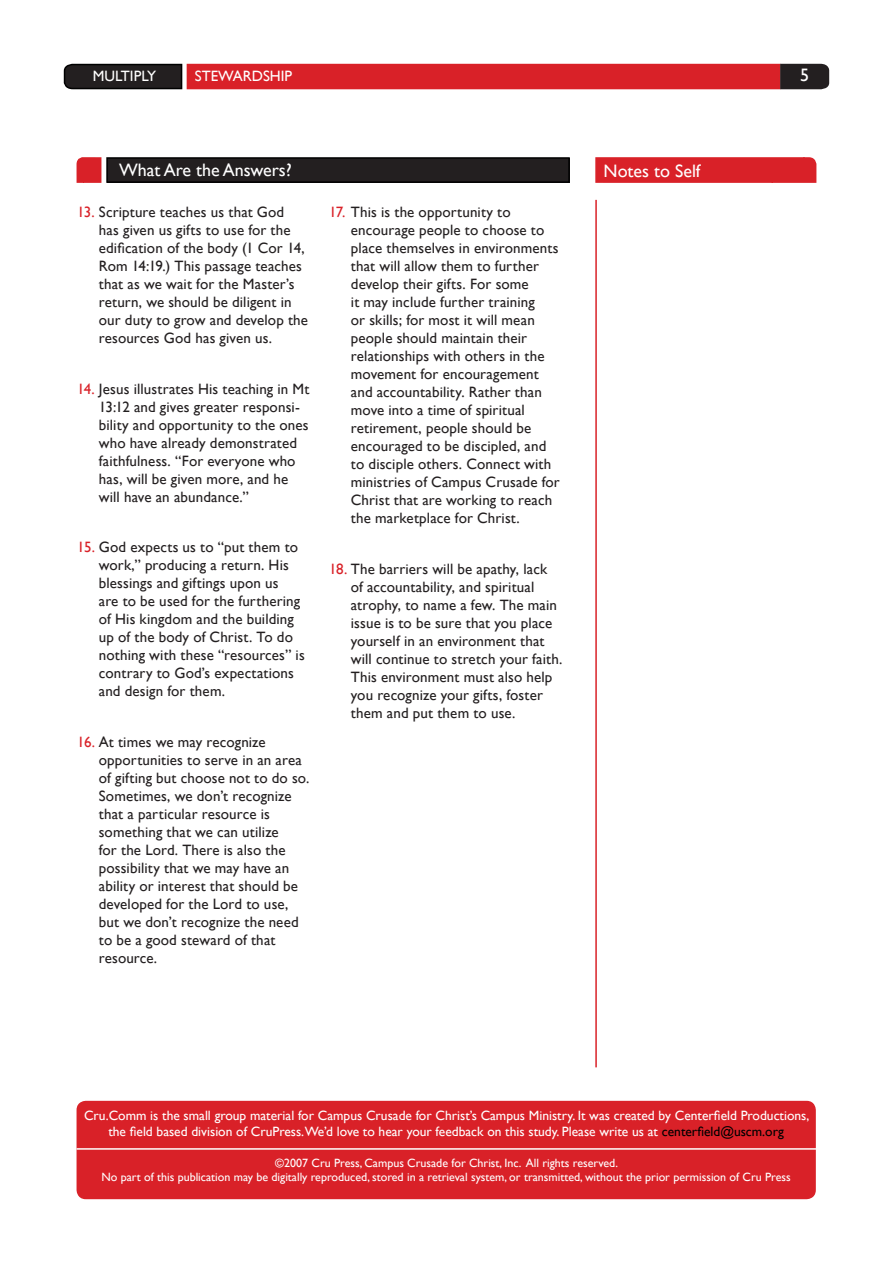
<style>
.page{position:relative;width:893px;height:1263px;background:#fff}
.page>*{position:absolute;margin:0;border:0;box-sizing:border-box;transform-origin:0 0}
.t1{font:18px "Gill Sans";color:#fff}
.Questions{font:15px/18px "Gill Sans";letter-spacing:.01em;color:#231f20}
.t2{font:15px "Gill Sans";color:#fff}
.t3{font:13.5px/16.2px "Gill Sans";color:#fff;text-align:center}
.t4{font:12px/14.4px "Gill Sans";color:#fff;text-align:center}
.s1{color:#d92128}
.s2{color:#000}
</style>
<div class="page">
<div style="left:107px;top:158px;width:462px;height:24px;background:#231f20"></div>
<div style="left:106px;top:157px;width:464px;height:26px;border:2px solid #000"></div>
<svg style="left:76px;top:157px;width:26px;height:26px"></svg>
<hr style="left:595px;top:200px;width:2px;height:867px;background:#d92128">
<div style="left:77px;top:1101px;width:738px;height:97px;background:#d92128;border-radius:9px"></div>
<div style="left:77px;top:1101px;width:739px;height:98px;border:2px solid #d92128;border-radius:9px"></div>
<hr style="left:77px;top:1148px;width:739px;height:2px;background:#fff">
<svg style="left:595px;top:157px;width:222px;height:26px;background:#d9252c"></svg>
<div style="left:187px;top:64px;width:593px;height:25px;background:#d92128"></div>
<svg style="left:63px;top:63px;width:120px;height:27px;background:#2e2b2c"></svg>
<svg style="left:780px;top:64px;width:49px;height:25px"></svg>
<p class="t2" style="left:93px;top:67px;width:65px">MULTIPLY</p>
<p class="t2" style="left:195px;top:67px;width:99px">STEWARDSHIP</p>
<p class="t1" style="left:800px;top:65px;width:10px">5</p>
<p class="t1" style="left:119px;top:160px;width:174px">What Are the Answers?</p>
<p class="Questions" style="left:99px;top:204px;width:211px;text-indent:-22px"><span class="s1">13.</span> Scripture teaches us that God has given us gifts to use for the edification of the body (1 Cor 14,<br>Rom 14:19.) This passage teaches that as we wait for the Master’s return, we should be diligent in our duty to grow and develop the resources God has given us.</p>
<p class="Questions" style="left:99px;top:380px;width:212px;text-indent:-22px"><span class="s1">14.</span> Jesus illustrates His teaching in Mt<br>13:12 and gives greater responsi&shy;bility and opportunity to the ones who have already demonstrated faithfulness. “For everyone who has, will be given more, and he will have an abundance.”</p>
<p class="Questions" style="left:99px;top:538px;width:207px;text-indent:-22px"><span class="s1">15.</span> God expects us to “put them to work,” producing a return. His blessings and giftings upon us<br>are to be used for the furthering of His kingdom and the building up of the body of Christ. To do nothing with these “resources” is contrary to God’s expectations and design for them.</p>
<p class="Questions" style="left:99px;top:733px;width:212px;text-indent:-22px"><span class="s1">16.</span> At times we may recognize opportunities to serve in an area of gifting but choose not to do so.<br>Sometimes, we don’t recognize that a particular resource is something that we can utilize<br>for the Lord. There is also the possibility that we may have an ability or interest that should be developed for the Lord to use, but we don’t recognize the need to be a good steward of that resource.</p>
<p class="Questions" style="left:351px;top:204px;width:210px;text-indent:-22px"><span class="s1">17.</span> This is the opportunity to encourage people to choose to place themselves in environments that will allow them to further develop their gifts. For some<br>it may include further training<br>or skills; for most it will mean people should maintain their relationships with others in the movement for encouragement and accountability. Rather than move into a time of spiritual retirement, people should be encouraged to be discipled, and to disciple others. Connect with ministries of Campus Crusade for<br>Christ that are working to reach the marketplace for Christ.</p>
<p class="Questions" style="left:351px;top:560px;width:213px;text-indent:-22px"><span class="s1">18.</span> The barriers will be apathy, lack of accountability, and spiritual atrophy, to name a few. The main issue is to be sure that you place yourself in an environment that will continue to stretch your faith.<br>This environment must also help you recognize your gifts, foster them and put them to use.</p>
<p class="t1" style="left:604px;top:161px;width:98px">Notes to Self</p>
<p class="t3" style="left:84px;top:1108px;width:727px">Cru.Comm is the small group material for Campus Crusade for Christ’s Campus Ministry. It was created by Centerfield Productions, the field based division of CruPress.We’d love to hear your feedback on this study. Please write us at <span class="s2">centerfield@uscm.org</span></p>
<p class="t4" style="left:101px;top:1156px;width:691px">©2007 Cru Press, Campus Crusade for Christ, Inc. All rights reserved.<br>No part of this publication may be digitally reproduced, stored in a retrieval system, or transmitted, without the prior permission of Cru Press</p>
</div>
